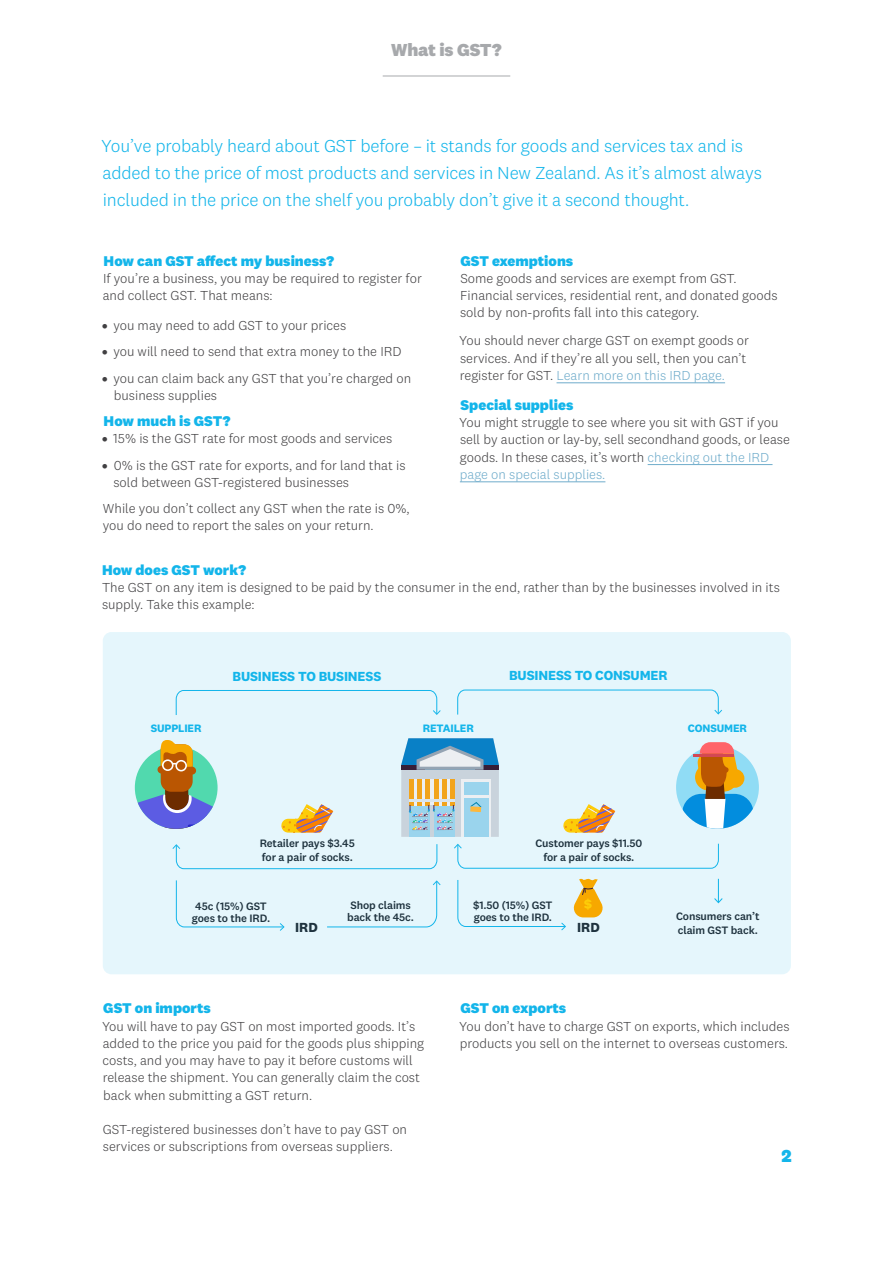
<style>
.page{position:relative;width:893px;height:1263px;background:#fff}
.page>*{position:absolute;margin:0;border:0;box-sizing:border-box;transform-origin:0 0}
.Subtitle{font:300 18px/27px "National 2";letter-spacing:-.01em;color:#13b5ea}
.Masthead{font:800 18px "National 2";letter-spacing:-.01em;color:#a7a9ac}
.t1{font:800 18px "National 2";color:#13b5ea}
.Subheading{font:800 14.7px "National 2";color:#13b5ea}
.t2{font:700 13.65px "National 2";letter-spacing:-.01em;color:#13b5ea}
.t3{font:700 13.65px "National 2";color:#1e323e}
.Body{font:300 13.5px/17.2px "National 2";color:#414042}
.t4{font:500 11.1px/12.5px "National 2";letter-spacing:-.01em;color:#1e323e}
.t5{font:700 11.1px "National 2";letter-spacing:-.01em;color:#13b5ea}
.s1{font-family:"National";font-weight:900}
.s2{color:#6faccb}
</style>
<div class="page">
<hr style="left:556px;top:382px;width:169px;height:1px;background:#6faccb">
<hr style="left:648px;top:464px;width:124px;height:1px;background:#6faccb">
<hr style="left:460px;top:481px;width:145px;height:1px;background:#6faccb">
<hr style="left:383px;top:76px;width:127px;height:1px;background:#a7a9ac">
<div style="left:103px;top:632px;width:688px;height:342px;background:#e5f6fc;border-radius:9px"></div>
<div style="left:676px;top:746px;width:83px;height:83px;background:#90dcf5;border-radius:50%"></div>
<svg style="left:682px;top:742px;width:71px;height:87px"></svg>
<hr style="left:693px;top:754px;width:41px;height:2px;background:#d34853">
<svg style="left:135px;top:740px;width:83px;height:89px"></svg>
<svg style="left:401px;top:738px;width:98px;height:99px"></svg>
<svg style="left:175px;top:690px;width:266px;height:25px"></svg>
<svg style="left:172px;top:844px;width:266px;height:26px"></svg>
<svg style="left:175px;top:880px;width:110px;height:51px"></svg>
<svg style="left:327px;top:880px;width:114px;height:48px"></svg>
<svg style="left:281px;top:804px;width:52px;height:29px"></svg>
<svg style="left:714px;top:879px;width:9px;height:24px"></svg>
<svg style="left:573px;top:878px;width:30px;height:39px"></svg>
<svg style="left:457px;top:689px;width:265px;height:26px"></svg>
<svg style="left:454px;top:843px;width:265px;height:26px"></svg>
<svg style="left:457px;top:880px;width:109px;height:50px"></svg>
<svg style="left:563px;top:804px;width:52px;height:29px"></svg>
<h1 class="Masthead" style="left:391px;top:39px;width:112px">What is GST?</h1>
<h2 class="Subtitle" style="left:101px;top:132px;width:662px">You’ve probably heard about GST before – it stands for goods and services tax and is added to the price of most products and services in New Zealand. As it’s almost always included in the price on the shelf you probably don’t give it a second thought.</h2>
<p class="Subheading" style="left:104px;top:251px;width:232px">How can GST affect my business?</p>
<p class="Body" style="left:103px;top:270px;width:321px">If you’re a business, you may be required to register for and collect GST. That means:</p>
<p class="Body" style="left:102px;top:317px;width:246px"><span class="s1">•</span> you may need to add GST to your prices</p>
<p class="Body" style="left:102px;top:343px;width:301px"><span class="s1">•</span> you will need to send that extra money to the IRD</p>
<p class="Body" style="left:114px;top:369px;width:299px;text-indent:-12px"><span class="s1">•</span> you can claim back any GST that you’re charged on business supplies</p>
<p class="Subheading" style="left:104px;top:412px;width:128px">How much is GST?</p>
<p class="Body" style="left:102px;top:430px;width:292px"><span class="s1">•</span> 15% is the GST rate for most goods and services</p>
<p class="Body" style="left:113px;top:456px;width:294px;text-indent:-11px"><span class="s1">•</span> 0% is the GST rate for exports, and for land that is sold between GST-registered businesses</p>
<p class="Body" style="left:103px;top:499px;width:308px">While you don’t collect any GST when the rate is 0%, you do need to report the sales on your return.</p>
<p class="Subheading" style="left:460px;top:251px;width:114px">GST exemptions</p>
<p class="Body" style="left:460px;top:270px;width:319px">Some goods and services are exempt from GST.<br>Financial services, residential rent, and donated goods sold by non-profits fall into this category.</p>
<p class="Body" style="left:459px;top:332px;width:291px">You should never charge GST on exempt goods or services. And if they’re all you sell, then you can’t register for GST. <span class="s2">Learn more on this IRD page.</span></p>
<p class="Subheading" style="left:461px;top:396px;width:114px">Special supplies</p>
<p class="Body" style="left:459px;top:414px;width:332px">You might struggle to see where you sit with GST if you sell by auction or lay-by, sell secondhand goods, or lease goods. In these cases, it’s worth <span class="s2">checking out the IRD page on special supplies.</span></p>
<p class="Subheading" style="left:102px;top:561px;width:146px">How does GST work?</p>
<p class="Body" style="left:102px;top:579px;width:679px">The GST on any item is designed to be paid by the consumer in the end, rather than by the businesses involved in its supply. Take this example:</p>
<p class="t2" style="left:233px;top:667px;width:150px">BUSINESS TO BUSINESS</p>
<p class="t2" style="left:509px;top:667px;width:160px">BUSINESS TO CONSUMER</p>
<p class="t5" style="left:151px;top:721px;width:52px">SUPPLIER</p>
<p class="t5" style="left:423px;top:721px;width:53px">RETAILER</p>
<p class="t5" style="left:688px;top:721px;width:61px">CONSUMER</p>
<p class="t4" style="left:260px;top:837px;width:97px;line-height:13.4px">Retailer pays $3.45 for a pair of socks.</p>
<p class="t4" style="left:535px;top:837px;width:109px;line-height:13.4px;text-align:center">Customer pays $11.50 for a pair of socks.</p>
<p class="t4" style="left:192px;top:899px;width:80px">45c (15%) GST goes to the IRD.</p>
<p class="t4" style="left:347px;top:899px;width:68px">Shop claims back the 45c.</p>
<p class="t4" style="left:473px;top:898px;width:81px">$1.50 (15%) GST goes to the IRD.</p>
<p class="t4" style="left:676px;top:910px;width:85px;line-height:13.6px">Consumers can’t claim GST back.</p>
<p class="t3" style="left:295px;top:918px;width:24px">IRD</p>
<p class="t3" style="left:577px;top:919px;width:24px">IRD</p>
<p class="Subheading" style="left:103px;top:999px;width:109px">GST on imports</p>
<p class="Body" style="left:102px;top:1017px;width:324px">You will have to pay GST on most imported goods. It’s added to the price you paid for the goods plus shipping costs, and you may have to pay it before customs will release the shipment. You can generally claim the cost back when submitting a GST return.</p>
<p class="Body" style="left:103px;top:1121px;width:306px">GST-registered businesses don’t have to pay GST on services or subscriptions from overseas suppliers.</p>
<p class="Subheading" style="left:460px;top:999px;width:107px">GST on exports</p>
<p class="Body" style="left:459px;top:1017px;width:332px">You don’t have to charge GST on exports, which includes products you sell on the internet to overseas customers.</p>
<h1 class="t1" style="left:781px;top:1144px;width:12px">2</h1>
</div>
